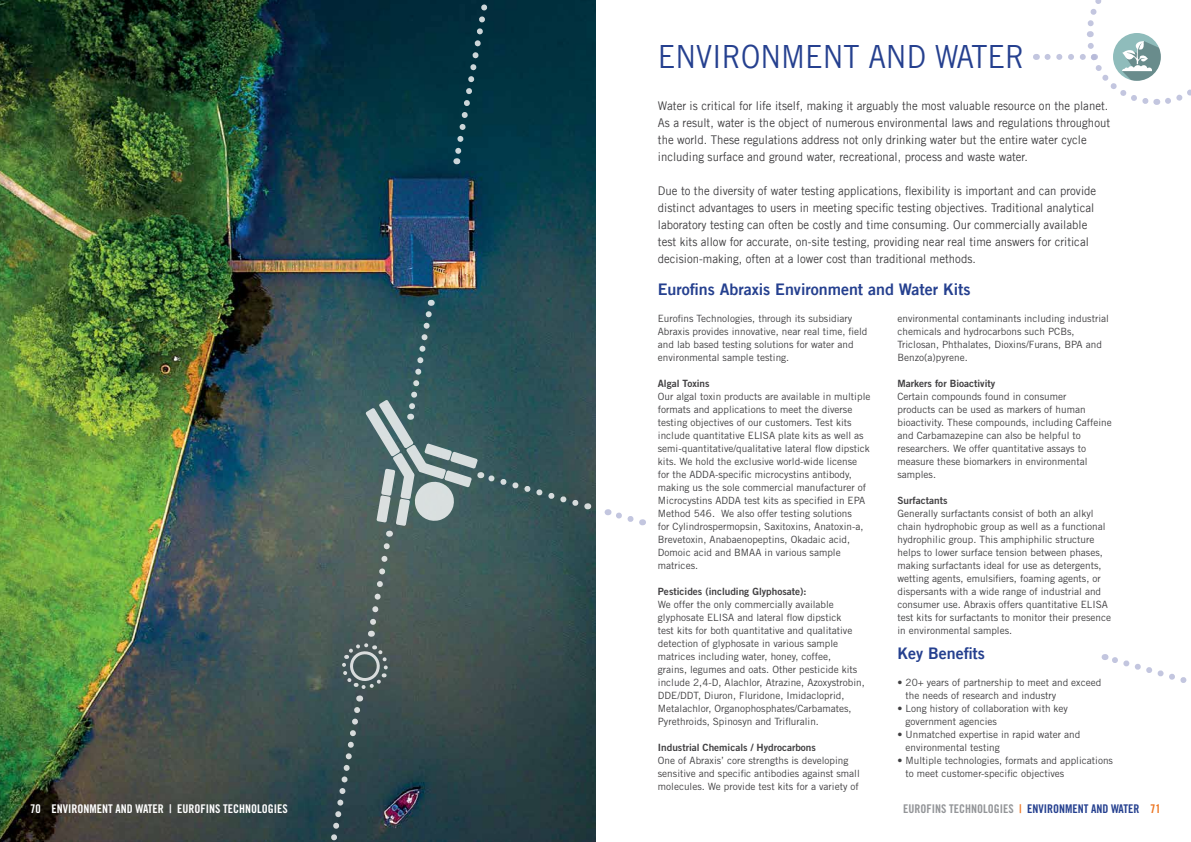
<style>
.page{position:relative;width:1191px;height:842px;background:#fff}
.page>*{position:absolute;margin:0;border:0;box-sizing:border-box;transform-origin:0 0}
.t1{font:32px "Trade Gothic LT";color:#25408f;scale:.9 1}
.t2{font:16px "Trade Gothic LT Bold Two";color:#25408f}
.t3{font:12px/17px "Trade Gothic LT";color:#414042;scale:.95 1}
.t4{font:12px "Trade Gothic LT Std Bd Cn 20";color:#fff}
.t5{font:12px "Trade Gothic LT Std Bd Cn 20";color:#939598}
.t6{font:10px/13px "Trade Gothic LT Std";color:#414042}
.t7{font:10px "Trade Gothic LT Std Bd 2";color:#414042}
.s1{color:#ed7623}
.s2{color:#25408f}
</style>
<div class="page">
<svg style="left:1047px;top:0;width:144px;height:105px"></svg>
<img style="left:0;top:0;width:595px;height:842px">
<svg style="left:1102px;top:654px;width:85px;height:29px"></svg>
<svg style="left:606px;top:509px;width:37px;height:17px"></svg>
<svg style="left:452px;top:0;width:43px;height:164px;background:#0c3b49"></svg>
<svg style="left:321px;top:300px;width:267px;height:542px;background:#3d5759"></svg>
<h1 class="t1" style="left:658px;top:38px;width:409px">ENVIRONMENT AND WATER</h1>
<p class="t3" style="left:658px;top:97px;width:477px">Water is critical for life itself, making it arguably the most valuable resource on the planet.<br>As a result, water is the object of numerous environmental laws and regulations throughout the world. These regulations address not only drinking water but the entire water cycle including surface and ground water, recreational, process and waste water.</p>
<p class="t3" style="left:658px;top:182px;width:463px">Due to the diversity of water testing applications, flexibility is important and can provide distinct advantages to users in meeting specific testing objectives. Traditional analytical laboratory testing can often be costly and time consuming. Our commercially available test kits allow for accurate, on-site testing, providing near real time answers for critical decision-making, often at a lower cost than traditional methods.</p>
<h2 class="t2" style="left:658px;top:279px;width:314px">Eurofins Abraxis Environment and Water Kits</h2>
<p class="t6" style="left:658px;top:312px;width:211px">Eurofins Technologies, through its subsidiary Abraxis provides innovative, near real time, field and lab based testing solutions for water and environmental sample testing.</p>
<p class="t7" style="left:658px;top:377px;width:53px">Algal Toxins</p>
<p class="t6" style="left:658px;top:390px;width:214px">Our algal toxin products are available in multiple formats and applications to meet the diverse testing objectives of our customers. Test kits include quantitative ELISA plate kits as well as semi-quantitative/qualitative lateral flow dipstick kits. We hold the exclusive world-wide license for the ADDA-specific microcystins antibody, making us the sole commercial manufacturer of Microcystins ADDA test kits as specified in EPA Method 546. We also offer testing solutions<br>for Cylindrospermopsin, Saxitoxins, Anatoxin-a, Brevetoxin, Anabaenopeptins, Okadaic acid, Domoic acid and BMAA in various sample matrices.</p>
<p class="t7" style="left:658px;top:585px;width:150px">Pesticides (including Glyphosate):</p>
<p class="t6" style="left:658px;top:598px;width:208px">We offer the only commercially available glyphosate ELISA and lateral flow dipstick<br>test kits for both quantitative and qualitative detection of glyphosate in various sample matrices including water, honey, coffee,<br>grains, legumes and oats. Other pesticide kits include 2,4-D, Alachlor, Atrazine, Azoxystrobin, DDE/DDT, Diuron, Fluridone, Imidacloprid, Metalachlor, Organophosphates/Carbamates, Pyrethroids, Spinosyn and Trifluralin.</p>
<p class="t7" style="left:658px;top:741px;width:160px">Industrial Chemicals / Hydrocarbons</p>
<p class="t6" style="left:658px;top:754px;width:203px">One of Abraxis’ core strengths is developing sensitive and specific antibodies against small molecules. We provide test kits for a variety of</p>
<p class="t6" style="left:897px;top:312px;width:213px">environmental contaminants including industrial chemicals and hydrocarbons such PCBs, Triclosan, Phthalates, Dioxins/Furans, BPA and Benzo(a)pyrene.</p>
<p class="t7" style="left:897px;top:377px;width:99px">Markers for Bioactivity</p>
<p class="t6" style="left:897px;top:390px;width:216px">Certain compounds found in consumer<br>products can be used as markers of human bioactivity. These compounds, including Caffeine and Carbamazepine can also be helpful to researchers. We offer quantitative assays to measure these biomarkers in environmental samples.</p>
<p class="t7" style="left:897px;top:494px;width:51px">Surfactants</p>
<p class="t6" style="left:897px;top:507px;width:215px">Generally surfactants consist of both an alkyl chain hydrophobic group as well as a functional hydrophilic group. This amphiphilic structure helps to lower surface tension between phases, making surfactants ideal for use as detergents, wetting agents, emulsifiers, foaming agents, or dispersants with a wide range of industrial and consumer use. Abraxis offers quantitative ELISA test kits for surfactants to monitor their presence in environmental samples.</p>
<h2 class="t2" style="left:897px;top:643px;width:89px">Key Benefits</h2>
<p class="t6" style="left:905px;top:676px;width:197px;text-indent:-8px">• 20+ years of partnership to meet and exceed the needs of research and industry</p>
<p class="t6" style="left:905px;top:702px;width:164px;text-indent:-8px">• Long history of collaboration with key government agencies</p>
<p class="t6" style="left:905px;top:728px;width:176px;text-indent:-8px">• Unmatched expertise in rapid water and environmental testing</p>
<p class="t6" style="left:905px;top:754px;width:209px;text-indent:-8px">• Multiple technologies, formats and applications to meet customer-specific objectives</p>
<p class="t4" style="left:30px;top:802px;width:259px">70 ENVIRONMENT AND WATER | EUROFINS TECHNOLOGIES</p>
<p class="t5" style="left:903px;top:802px;width:259px">EUROFINS TECHNOLOGIES <span class="s1">|</span> <span class="s2">ENVIRONMENT AND WATER</span> <span class="s1">71</span></p>
</div>
